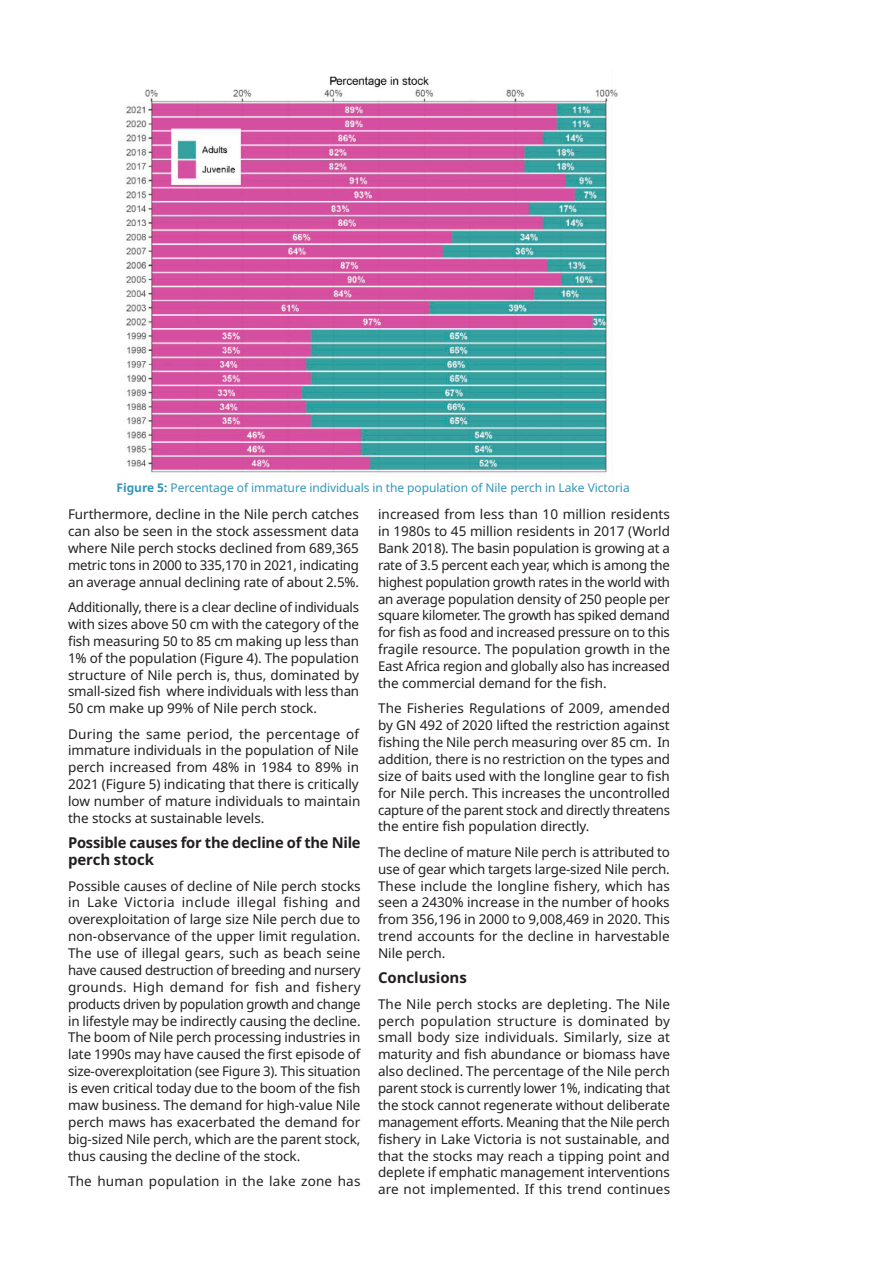
<style>
.page{position:relative;width:893px;height:1263px;background:#fff}
.page>*{position:absolute;margin:0;border:0;box-sizing:border-box;transform-origin:0 0}
.CO_body{font:700 15px/16.8px "Noto Sans";letter-spacing:-.015em;color:#231f20}
.CO_body-2{font:13.5px/16.8px "Noto Sans";letter-spacing:-.005em;color:#231f20;text-align:justify}
.CO_body-3{font:13.5px "Noto Sans";letter-spacing:.015em;color:#231f20}
.CO_body-4{font:12px "Noto Sans";letter-spacing:-.005em;color:#3296ba}
.s1{font-weight:700}
</style>
<div class="page">
<img style="left:126px;top:76px;width:491px;height:400px">
<p class="CO_body-4" style="left:117px;top:480px;width:515px"><span class="s1">Figure 5:</span> Percentage of immature individuals in the population of Nile perch in Lake Victoria</p>
<p class="CO_body-2" style="left:68px;top:506px;width:293px">Furthermore, decline in the Nile perch catches can also be seen in the stock assessment data where Nile perch stocks declined from 689,365 metric tons in 2000 to 335,170 in 2021, indicating an average annual declining rate of about 2.5%.</p>
<p class="CO_body-2" style="left:68px;top:599px;width:293px">Additionally, there is a clear decline of individuals with sizes above 50 cm with the category of the fish measuring 50 to 85 cm making up less than 1% of the population (Figure 4). The population structure of Nile perch is, thus, dominated by small-sized fish where individuals with less than 50 cm make up 99% of Nile perch stock.</p>
<p class="CO_body-2" style="left:68px;top:725px;width:294px">During the same period, the percentage of immature individuals in the population of Nile perch increased from 48% in 1984 to 89% in 2021 (Figure 5) indicating that there is critically low number of mature individuals to maintain the stocks at sustainable levels.</p>
<p class="CO_body" style="left:68px;top:835px;width:294px">Possible causes for the decline of the Nile perch stock</p>
<p class="CO_body-2" style="left:68px;top:877px;width:294px">Possible causes of decline of Nile perch stocks in Lake Victoria include illegal fishing and overexploitation of large size Nile perch due to non-observance of the upper limit regulation.<br>The use of illegal gears, such as beach seine have caused destruction of breeding and nursery grounds. High demand for fish and fishery products driven by population growth and change in lifestyle may be indirectly causing the decline.<br>The boom of Nile perch processing industries in late 1990s may have caused the first episode of size-overexploitation (see Figure 3). This situation is even critical today due to the boom of the fish maw business. The demand for high-value Nile perch maws has exacerbated the demand for big-sized Nile perch, which are the parent stock, thus causing the decline of the stock.</p>
<p class="CO_body-3" style="left:68px;top:1173px;width:294px">The human population in the lake zone has</p>
<p class="CO_body-2" style="left:378px;top:506px;width:294px">increased from less than 10 million residents in 1980s to 45 million residents in 2017 (World Bank 2018). The basin population is growing at a rate of 3.5 percent each year, which is among the highest population growth rates in the world with an average population density of 250 people per square kilometer. The growth has spiked demand for fish as food and increased pressure on to this fragile resource. The population growth in the East Africa region and globally also has increased the commercial demand for the fish.</p>
<p class="CO_body-2" style="left:378px;top:700px;width:294px">The Fisheries Regulations of 2009, amended by GN 492 of 2020 lifted the restriction against fishing the Nile perch measuring over 85 cm. In addition, there is no restriction on the types and size of baits used with the longline gear to fish for Nile perch. This increases the uncontrolled capture of the parent stock and directly threatens the entire fish population directly.</p>
<p class="CO_body-2" style="left:378px;top:844px;width:294px">The decline of mature Nile perch is attributed to use of gear which targets large-sized Nile perch.<br>These include the longline fishery, which has seen a 2430% increase in the number of hooks from 356,196 in 2000 to 9,008,469 in 2020. This trend accounts for the decline in harvestable Nile perch.</p>
<p class="CO_body" style="left:378px;top:970px;width:90px">Conclusions</p>
<p class="CO_body-2" style="left:378px;top:995px;width:294px">The Nile perch stocks are depleting. The Nile perch population structure is dominated by small body size individuals. Similarly, size at maturity and fish abundance or biomass have also declined. The percentage of the Nile perch parent stock is currently lower 1%, indicating that the stock cannot regenerate without deliberate management efforts. Meaning that the Nile perch fishery in Lake Victoria is not sustainable, and that the stocks may reach a tipping point and deplete if emphatic management interventions are not implemented. If this trend continues</p>
</div>
